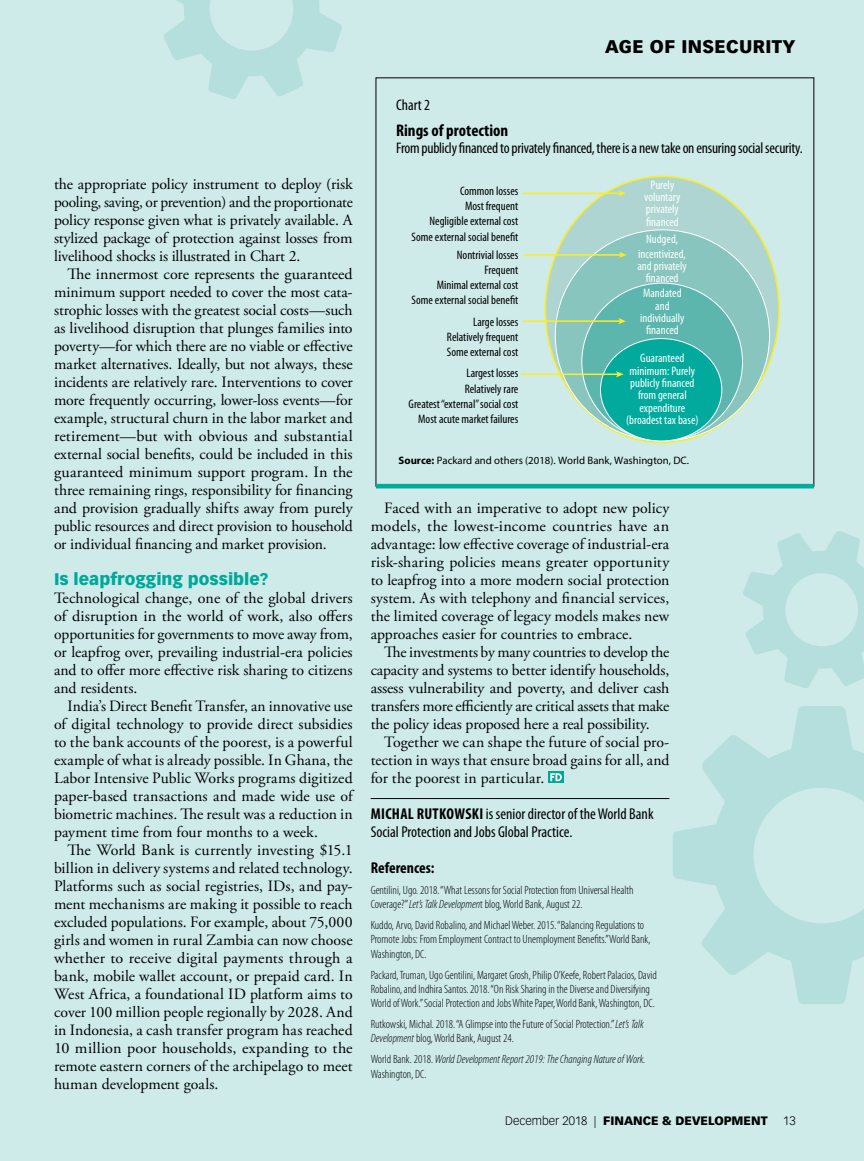
<style>
.page{position:relative;width:864px;height:1161px;background:#ceebea}
.page>*{position:absolute;margin:0;border:0;box-sizing:border-box;transform-origin:0 0}
.t1{font:900 18px "Vectora LT Std";letter-spacing:.02em;color:#000}
.t2{font:700 condensed 16.95px "Myriad Pro";color:#000}
.t3{font:900 16.5px "Vectora LT Std";color:#00a89b}
.t4{font:15.75px/18px "Adobe Garamond Pro";letter-spacing:-.005em;color:#000;text-align:justify}
.t5{font:condensed 15.75px/18px "Myriad Pro";color:#000}
.t6{font:700 condensed 15.75px "Myriad Pro";color:#000}
.t7{font:condensed 15.45px "Myriad Pro";letter-spacing:-.015em;color:#000}
.t8{font:condensed 12.3px/15.1px "Myriad Pro";color:#000;text-align:right}
.t9{font:condensed 12.3px/12.3px "Myriad Pro";color:#fff;text-align:center}
.t10{font:300 condensed 12px/14.2px "Myriad Pro";color:#000}
.t11{font:italic 300 condensed 12px/14.2px "Myriad Pro";color:#000}
.t12{font:900 12px "Vectora LT Std";color:#000}
.t13{font:300 12px "Vectora LT Std";color:#000}
.t14{font:10.8px "Myriad Pro";color:#000}
.s1{font-weight:700}
.s2{font-style:italic}
.s3{font-style:normal}
.s4{font-weight:300}
</style>
<div class="page">
<hr style="left:371px;top:798px;width:298px;height:1px;background:#000">
<svg style="left:548px;top:772px;width:16px;height:11px"></svg>
<svg style="left:550px;top:773px;width:12px;height:8px"></svg>
<hr style="left:376px;top:484px;width:438px;height:4px;background:#01aa9d">
<div style="left:545px;top:176px;width:234px;height:267px;background:#aed5d1;border-radius:50%"></div>
<div style="left:555px;top:230px;width:215px;height:211px;background:#87c5be;border-radius:50%"></div>
<div style="left:582px;top:283px;width:161px;height:158px;background:#5cb6ad;border-radius:50%"></div>
<div style="left:600px;top:339px;width:122px;height:102px;background:#01aa9d;border-radius:50%"></div>
<hr style="left:523px;top:193px;width:98px;height:1px;background:#faed24">
<svg style="left:618px;top:190px;width:8px;height:6px"></svg>
<hr style="left:524px;top:254px;width:97px;height:2px;background:#faed24">
<svg style="left:619px;top:252px;width:8px;height:6px"></svg>
<hr style="left:523px;top:320px;width:98px;height:2px;background:#faed24">
<svg style="left:618px;top:318px;width:8px;height:6px"></svg>
<hr style="left:521px;top:374px;width:97px;height:1px;background:#faed24">
<svg style="left:616px;top:371px;width:8px;height:6px"></svg>
<svg style="left:163px;top:0;width:179px;height:99px"></svg>
<svg style="left:673px;top:706px;width:191px;height:298px"></svg>
<svg style="left:743px;top:531px;width:121px;height:157px"></svg>
<p class="t1" style="left:605px;top:36px;width:192px">AGE OF INSECURITY</p>
<p class="t4" style="left:54px;top:176px;width:300px">the appropriate policy instrument to deploy (risk pooling, saving, or prevention) and the proportionate policy response given what is privately available. A stylized package of protection against losses from livelihood shocks is illustrated in Chart 2.</p>
<p class="t4" style="left:54px;top:266px;width:300px;text-indent:14px">The innermost core represents the guaranteed minimum support needed to cover the most cata&shy;strophic losses with the greatest social costs—such as livelihood disruption that plunges families into poverty—for which there are no viable or effective market alternatives. Ideally, but not always, these incidents are relatively rare. Interventions to cover more frequently occurring, lower-loss events—for example, structural churn in the labor market and retirement—but with obvious and substantial external social benefits, could be included in this guaranteed minimum support program. In the three remaining rings, responsibility for financing and provision gradually shifts away from purely public resources and direct provision to household or individual financing and market provision.</p>
<p class="t3" style="left:54px;top:569px;width:216px">Is leapfrogging possible?</p>
<p class="t4" style="left:54px;top:590px;width:300px">Technological change, one of the global drivers of disruption in the world of work, also offers opportunities for governments to move away from, or leapfrog over, prevailing industrial-era policies and to offer more effective risk sharing to citizens and residents.</p>
<p class="t4" style="left:54px;top:698px;width:300px;text-indent:14px">India’s Direct Benefit Transfer, an innovative use of digital technology to provide direct subsidies to the bank accounts of the poorest, is a powerful example of what is already possible. In Ghana, the Labor Intensive Public Works programs digitized paper-based transactions and made wide use of biometric machines. The result was a reduction in payment time from four months to a week.</p>
<p class="t4" style="left:54px;top:842px;width:300px;text-indent:14px">The World Bank is currently investing $15.1 billion in delivery systems and related technology.<br>Platforms such as social registries, IDs, and pay&shy;ment mechanisms are making it possible to reach excluded populations. For example, about 75,000 girls and women in rural Zambia can now choose whether to receive digital payments through a bank, mobile wallet account, or prepaid card. In West Africa, a foundational ID platform aims to cover 100 million people regionally by 2028. And in Indonesia, a cash transfer program has reached 10 million poor households, expanding to the remote eastern corners of the archipelago to meet human development goals.</p>
<p class="t7" style="left:396px;top:96px;width:36px">Chart 2</p>
<p class="t2" style="left:396px;top:121px;width:114px">Rings of protection</p>
<p class="t7" style="left:396px;top:140px;width:408px">From publicly financed to privately financed, there is a new take on ensuring social security.</p>
<p class="t8" style="left:412px;top:184px;width:108px">Common losses<br>Most frequent<br>Negligible external cost<br>Some external social benefit</p>
<p class="t8" style="left:412px;top:248px;width:108px">Nontrivial losses<br>Frequent<br>Minimal external cost<br>Some external social benefit</p>
<p class="t8" style="left:447px;top:314px;width:73px;text-align:justify;text-indent:26px">Large losses Relatively frequent Some external cost</p>
<p class="t8" style="left:409px;top:366px;width:111px">Largest losses<br>Relatively rare<br>Greatest “external” social cost<br>Most acute market failures</p>
<p class="t9" style="left:644px;top:179px;width:38px">Purely voluntary privately financed</p>
<p class="t9" style="left:638px;top:231px;width:49px;line-height:15.1px">Nudged, incentivized,</p>
<p class="t9" style="left:637px;top:260px;width:51px">and privately financed</p>
<p class="t9" style="left:640px;top:287px;width:46px">Mandated and individually financed</p>
<p class="t9" style="left:626px;top:352px;width:74px">Guaranteed minimum: Purely publicly financed from general expenditure (broadest tax base)</p>
<p class="t14" style="left:399px;top:454px;width:292px"><span class="s1">Source:</span> Packard and others (2018). World Bank, Washington, DC.</p>
<p class="t4" style="left:371px;top:500px;width:300px;text-indent:14px">Faced with an imperative to adopt new policy models, the lowest-income countries have an advantage: low effective coverage of industrial-era risk-sharing policies means greater opportunity to leapfrog into a more modern social protection system. As with telephony and financial services, the limited coverage of legacy models makes new approaches easier for countries to embrace.</p>
<p class="t4" style="left:371px;top:644px;width:300px;text-indent:14px">The investments by many countries to develop the capacity and systems to better identify households, assess vulnerability and poverty, and deliver cash transfers more efficiently are critical assets that make the policy ideas proposed here a real possibility.</p>
<p class="t4" style="left:371px;top:734px;width:300px;text-indent:13px">Together we can shape the future of social pro&shy;tection in ways that ensure broad gains for all, and for the poorest in particular.</p>
<p class="t5" style="left:371px;top:805px;width:284px"><span class="s1">MICHAL RUTKOWSKI</span> is senior director of the World Bank<br>Social Protection and Jobs Global Practice.</p>
<p class="t6" style="left:371px;top:859px;width:65px">References:</p>
<p class="t10" style="left:371px;top:883px;width:264px">Gentilini, Ugo. 2018. “What Lessons for Social Protection from Universal Health<br>Coverage?” <span class="s2">Let’s Talk Developmen</span>t blog, World Bank, August 22.</p>
<p class="t10" style="left:371px;top:918px;width:281px">Kuddo, Arvo, David Robalino, and Michael Weber. 2015. “Balancing Regulations to<br>Promote Jobs: From Employment Contract to Unemployment Benefits.” World Bank,<br>Washington, DC.</p>
<p class="t10" style="left:371px;top:968px;width:288px">Packard, Truman, Ugo Gentilini, Margaret Grosh, Philip O’Keefe, Robert Palacios, David<br>Robalino, and Indhira Santos. 2018. “On Risk Sharing in the Diverse and Diversifying<br>World of Work.” Social Protection and Jobs White Paper, World Bank, Washington, DC.</p>
<p class="t10" style="left:371px;top:1017px;width:275px">Rutkowski, Michal. 2018. “A Glimpse into the Future of Social Protection.” <span class="s2">Let’s Talk<br>Development</span> blog, World Bank, August 24.</p>
<p class="t11" style="left:371px;top:1053px;width:276px"><span class="s3">World Bank. 2018.</span> World Development Report 2019: The Changing Nature of Work.<br><span class="s3">Washington, DC.</span></p>
<p class="t12" style="left:505px;top:1113px;width:264px"><span class="s4">December 2018 |</span> FINANCE &amp; DEVELOPMENT</p>
<p class="t13" style="left:783px;top:1114px;width:14px">13</p>
</div>
